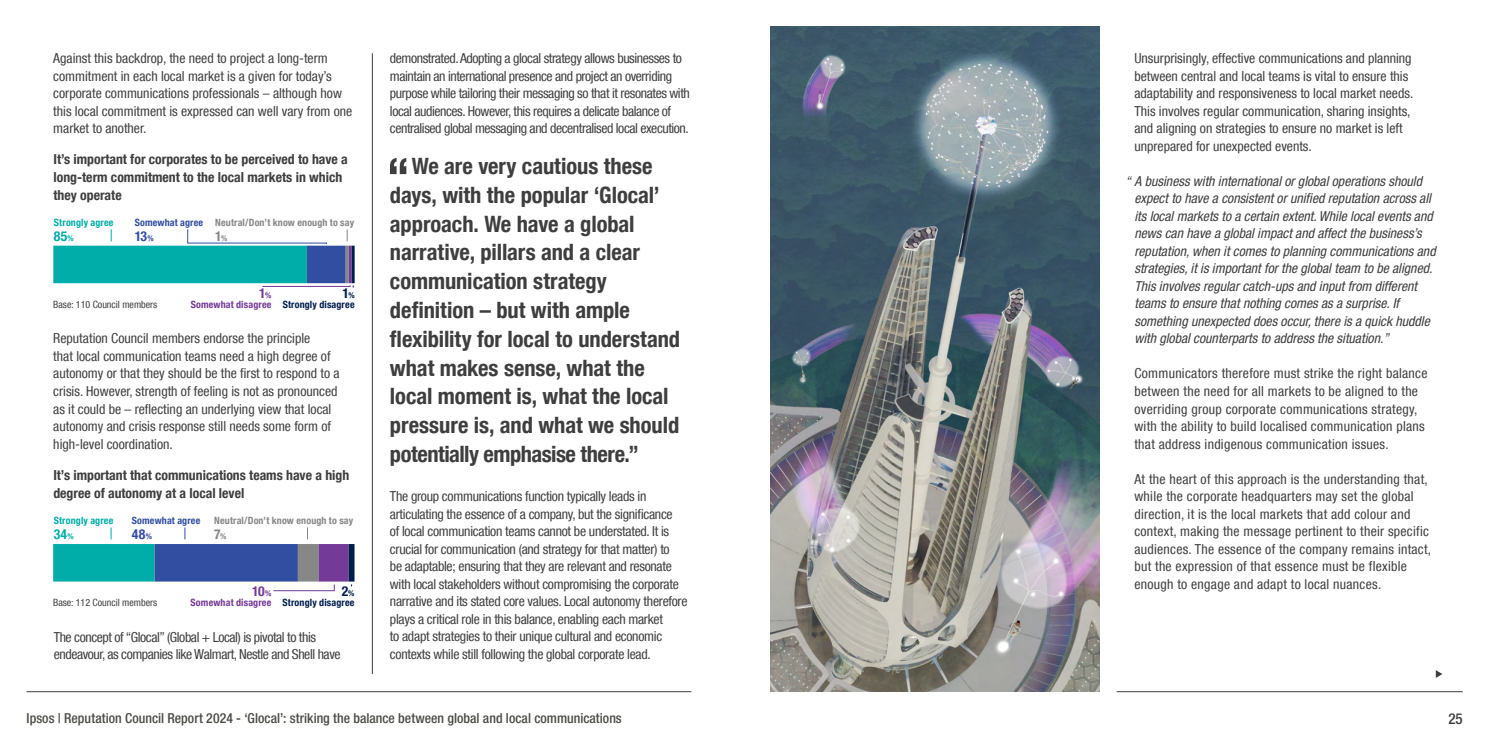
<style>
.page{position:relative;width:1489px;height:745px;background:#fff}
.page>*{position:absolute;margin:0;border:0;box-sizing:border-box;transform-origin:0 0}
.t1{font:700 condensed 22.5px/28.8px "Helvetica Neue LT Com";letter-spacing:-.005em;color:#3e3e3f}
.t2{font:500 condensed 15px "Helvetica Neue LT Com";color:#3e3e3f}
.t3{font:condensed 13.75px/17.5px "Helvetica Neue LT Com";color:#3e3e3f}
.t4{font:condensed 13.75px/17.5px "Helvetica Neue LT Com";letter-spacing:.02em;color:#3e3e3f}
.t5{font:condensed 13.75px/17.5px "Helvetica Neue LT Com";letter-spacing:-.02em;color:#3e3e3f}
.t6{font:italic condensed 13.75px/17.5px "Helvetica Neue LT Com";color:#3e3e3f}
.t7{font:condensed 13.75px/17.5px "Helvetica Neue LT Com";letter-spacing:-.03em;color:#3e3e3f}
.t8{font:700 condensed 13.75px/17.5px "Helvetica Neue LT Com";color:#3e3e3f}
.t9{font:500 condensed 13.75px "Helvetica Neue LT Com";color:#4c4b46}
.t10{font:700 condensed 13.75px "Helvetica Neue LT Com";color:#324ea1}
.t11{font:700 condensed 13.75px "Helvetica Neue LT Com";color:#00ada8}
.t12{font:700 condensed 13.75px "Helvetica Neue LT Com";color:#743a97}
.t13{font:700 condensed 13.75px "Helvetica Neue LT Com";color:#888787}
.t14{font:700 condensed 13.75px "Helvetica Neue LT Com";color:#001d4e}
.t15{font:700 condensed 10px "Helvetica Neue LT Com";letter-spacing:.015em;color:#888787}
.t16{font:condensed 10px "Helvetica Neue LT Com";color:#3e3e3f}
.t17{font:700 condensed 10px "Helvetica Neue LT Com";letter-spacing:.015em;color:#743a97}
.t18{font:700 condensed 10px "Helvetica Neue LT Com";letter-spacing:.015em;color:#001d4e}
.t19{font:700 condensed 10px "Helvetica Neue LT Com";letter-spacing:.015em;color:#324ea1}
.t20{font:700 condensed 10px "Helvetica Neue LT Com";letter-spacing:.015em;color:#00ada8}
.s1{font-size:8px}
</style>
<div class="page">
<svg style="left:390px;top:158px;width:16px;height:16px"></svg>
<hr style="left:372px;top:53px;width:1px;height:620px;background:#3e3e3f">
<hr style="left:27px;top:691px;width:664px;height:1px;background:#3e3e3f">
<hr style="left:1116px;top:691px;width:346px;height:1px;background:#3e3e3f">
<img style="left:770px;top:27px;width:328px;height:664px">
<svg style="left:1435px;top:670px;width:7px;height:7px"></svg>
<div style="left:53px;top:245px;width:254px;height:38px;background:#00ada8"></div>
<div style="left:307px;top:245px;width:39px;height:38px;background:#324ea1"></div>
<hr style="left:346px;top:245px;width:2px;height:38px;background:#888787">
<hr style="left:348px;top:245px;width:3px;height:38px;background:#743a97">
<hr style="left:351px;top:245px;width:3px;height:38px;background:#001d4e">
<svg style="left:111px;top:229px;width:1px;height:12px"></svg>
<svg style="left:187px;top:229px;width:1px;height:13px"></svg>
<svg style="left:347px;top:229px;width:1px;height:12px"></svg>
<hr style="left:262px;top:286px;width:88px;height:1px;background:#743a97">
<hr style="left:187px;top:242px;width:140px;height:1px;background:#324ea1">
<div style="left:53px;top:543px;width:102px;height:38px;background:#00ada8"></div>
<div style="left:155px;top:543px;width:143px;height:38px;background:#324ea1"></div>
<div style="left:298px;top:543px;width:21px;height:38px;background:#888787"></div>
<div style="left:319px;top:543px;width:29px;height:38px;background:#743a97"></div>
<div style="left:348px;top:543px;width:6px;height:38px;background:#001d4e"></div>
<svg style="left:111px;top:527px;width:1px;height:12px"></svg>
<svg style="left:185px;top:527px;width:1px;height:12px"></svg>
<svg style="left:307px;top:527px;width:1px;height:12px"></svg>
<hr style="left:273px;top:590px;width:61px;height:1px;background:#743a97">
<p class="t3" style="left:53px;top:49px;width:300px">Against this backdrop, the need to project a long-term commitment in each local market is a given for today’s corporate communications professionals – although how this local commitment is expressed can well vary from one market to another.</p>
<p class="t8" style="left:53px;top:151px;width:296px">It’s important for corporates to be perceived to have a long-term commitment to the local markets in which they operate</p>
<p class="t19" style="left:135px;top:216px;width:70px">Somewhat agree</p>
<p class="t10" style="left:135px;top:227px;width:21px">13<span class="s1">%</span></p>
<p class="t15" style="left:215px;top:216px;width:141px">Neutral/Don’t know enough to say</p>
<p class="t13" style="left:215px;top:227px;width:14px">1<span class="s1">%</span></p>
<p class="t20" style="left:54px;top:216px;width:61px">Strongly agree</p>
<p class="t11" style="left:54px;top:227px;width:22px">85<span class="s1">%</span></p>
<p class="t12" style="left:259px;top:285px;width:14px">1<span class="s1">%</span></p>
<p class="t17" style="left:191px;top:298px;width:82px">Somewhat disagree</p>
<p class="t14" style="left:342px;top:285px;width:14px">1<span class="s1">%</span></p>
<p class="t18" style="left:283px;top:298px;width:73px">Strongly disagree</p>
<p class="t16" style="left:53px;top:298px;width:105px">Base: 110 Council members</p>
<p class="t3" style="left:53px;top:329px;width:288px">Reputation Council members endorse the principle<br>that local communication teams need a high degree of autonomy or that they should be the first to respond to a crisis. However, strength of feeling is not as pronounced as it could be – reflecting an underlying view that local autonomy and crisis response still needs some form of high-level coordination.</p>
<p class="t8" style="left:53px;top:466px;width:297px">It’s important that communications teams have a high degree of autonomy at a local level</p>
<p class="t19" style="left:132px;top:514px;width:70px">Somewhat agree</p>
<p class="t10" style="left:132px;top:525px;width:22px">48<span class="s1">%</span></p>
<p class="t15" style="left:214px;top:514px;width:141px">Neutral/Don’t know enough to say</p>
<p class="t13" style="left:214px;top:525px;width:14px">7<span class="s1">%</span></p>
<p class="t20" style="left:54px;top:514px;width:61px">Strongly agree</p>
<p class="t11" style="left:54px;top:525px;width:22px">34<span class="s1">%</span></p>
<p class="t12" style="left:252px;top:582px;width:21px">10<span class="s1">%</span></p>
<p class="t17" style="left:190px;top:596px;width:82px">Somewhat disagree</p>
<p class="t14" style="left:341px;top:582px;width:14px">2<span class="s1">%</span></p>
<p class="t18" style="left:282px;top:596px;width:73px">Strongly disagree</p>
<p class="t16" style="left:53px;top:596px;width:105px">Base: 112 Council members</p>
<p class="t7" style="left:54px;top:627px;width:288px">The concept of “Glocal” (Global + Local) is pivotal to this endeavour, as companies like Walmart, Nestle and Shell have</p>
<p class="t7" style="left:390px;top:49px;width:301px">demonstrated. Adopting a glocal strategy allows businesses to maintain an international presence and project an overriding purpose while tailoring their messaging so that it resonates with local audiences. However, this requires a delicate balance of centralised global messaging and decentralised local execution.</p>
<p class="t1" style="left:390px;top:152px;width:292px;text-indent:22px">We are very cautious these days, with the popular ‘Glocal’ approach. We have a global narrative, pillars and a clear communication strategy definition – but with ample flexibility for local to understand what makes sense, what the local moment is, what the local pressure is, and what we should potentially emphasise there.”</p>
<p class="t5" style="left:390px;top:487px;width:299px">The group communications function typically leads in articulating the essence of a company, but the significance<br>of local communication teams cannot be understated. It is crucial for communication (and strategy for that matter) to<br>be adaptable; ensuring that they are relevant and resonate with local stakeholders without compromising the corporate narrative and its stated core values. Local autonomy therefore plays a critical role in this balance, enabling each market<br>to adapt strategies to their unique cultural and economic contexts while still following the global corporate lead.</p>
<p class="t3" style="left:1134px;top:49px;width:280px">Unsurprisingly, effective communications and planning between central and local teams is vital to ensure this adaptability and responsiveness to local market needs.<br>This involves regular communication, sharing insights, and aligning on strategies to ensure no market is left unprepared for unexpected events.</p>
<p class="t6" style="left:1134px;top:172px;width:303px;text-indent:-9px">“ A business with international or global operations should expect to have a consistent or unified reputation across all its local markets to a certain extent. While local events and news can have a global impact and affect the business’s reputation, when it comes to planning communications and strategies, it is important for the global team to be aligned.<br>This involves regular catch-ups and input from different teams to ensure that nothing comes as a surprise. If something unexpected does occur, there is a quick huddle with global counterparts to address the situation.”</p>
<p class="t4" style="left:1134px;top:364px;width:294px">Communicators therefore must strike the right balance between the need for all markets to be aligned to the overriding group corporate communications strategy, with the ability to build localised communication plans that address indigenous communication issues.</p>
<p class="t4" style="left:1134px;top:469px;width:298px">At the heart of this approach is the understanding that, while the corporate headquarters may set the global direction, it is the local markets that add colour and context, making the message pertinent to their specific audiences. The essence of the company remains intact, but the expression of that essence must be flexible enough to engage and adapt to local nuances.</p>
<p class="t9" style="left:27px;top:709px;width:596px">Ipsos | Reputation Council Report 2024 - ‘Glocal’: striking the balance between global and local communications</p>
<p class="t2" style="left:1448px;top:709px;width:16px">25</p>
</div>
